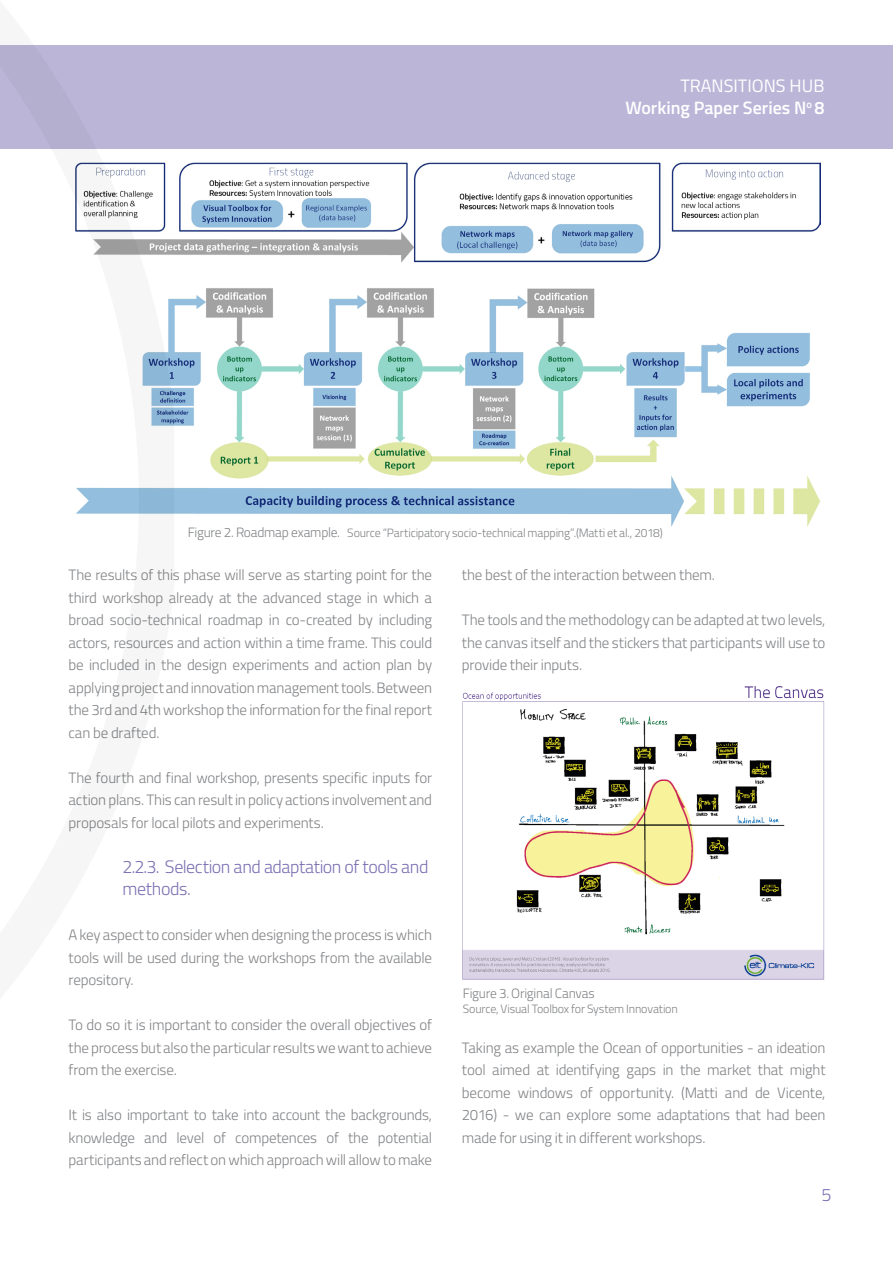
<style>
.page{position:relative;width:893px;height:1263px;background:#fff}
.page>*{position:absolute;margin:0;border:0;box-sizing:border-box;transform-origin:0 0}
.t1{font:300 18px/22.5px "Titillium";letter-spacing:-.025em;color:#7b70b3}
.t2{font:600 18px/21.6px "Titillium";color:#fff;text-align:right}
.t3{font:300 15px/22.5px "Titillium";letter-spacing:-.015em;color:#808285;text-align:justify}
.t4{font:300 13.5px "Titillium";letter-spacing:-.01em;color:#808285}
.t5{font:300 12px "Titillium";letter-spacing:-.015em;color:#808285}
.s1{font-weight:400}
.s2{font-size:13.5px}
</style>
<div class="page">
<div style="left:0;top:45px;width:893px;height:104px;background:#bbb6d8"></div>
<img style="left:174px;top:162px;width:646px;height:365px">
<img style="left:462px;top:687px;width:362px;height:293px">
<svg style="left:75px;top:162px;width:99px;height:352px"></svg>
<p class="t2" style="left:625px;top:74px;width:201px"><span class="s1">TRANSITIONS HUB<br></span>Working Paper Series N<sup>o</sup> 8</p>
<p class="t5" style="left:188px;top:524px;width:477px"><span class="s2">Figure 2. Roadmap example.</span> Source “Participatory socio-technical mapping”.(Matti et al., 2018)</p>
<p class="t3" style="left:69px;top:563px;width:365px">The results of this phase will serve as starting point for the third workshop already at the advanced stage in which a broad socio-technical roadmap in co-created by including actors, resources and action within a time frame. This could be included in the design experiments and action plan by applying project and innovation management tools. Between the 3rd and 4th workshop the information for the final report can be drafted.</p>
<p class="t3" style="left:69px;top:765px;width:365px">The fourth and final workshop, presents specific inputs for action plans. This can result in policy actions involvement and proposals for local pilots and experiments.</p>
<p class="t1" style="left:123px;top:854px;width:307px">2.2.3. Selection and adaptation of tools and methods.</p>
<p class="t3" style="left:69px;top:923px;width:365px">A key aspect to consider when designing the process is which tools will be used during the workshops from the available repository.</p>
<p class="t3" style="left:69px;top:1013px;width:365px">To do so it is important to consider the overall objectives of the process but also the particular results we want to achieve from the exercise.</p>
<p class="t3" style="left:69px;top:1103px;width:365px">It is also important to take into account the backgrounds, knowledge and level of competences of the potential participants and reflect on which approach will allow to make</p>
<p class="t3" style="left:462px;top:563px;width:254px">the best of the interaction between them.</p>
<p class="t3" style="left:462px;top:608px;width:365px">The tools and the methodology can be adapted at two levels, the canvas itself and the stickers that participants will use to provide their inputs.</p>
<p class="t4" style="left:463px;top:983px;width:134px">Figure 3. Original Canvas</p>
<p class="t5" style="left:463px;top:1000px;width:217px">Source, Visual Toolbox for System Innovation</p>
<p class="t3" style="left:462px;top:1035px;width:365px">Taking as example the Ocean of opportunities - an ideation tool aimed at identifying gaps in the market that might become windows of opportunity. (Matti and de Vicente, 2016) - we can explore some adaptations that had been made for using it in different workshops.</p>
<p class="t1" style="left:822px;top:1182px;width:12px">5</p>
</div>
